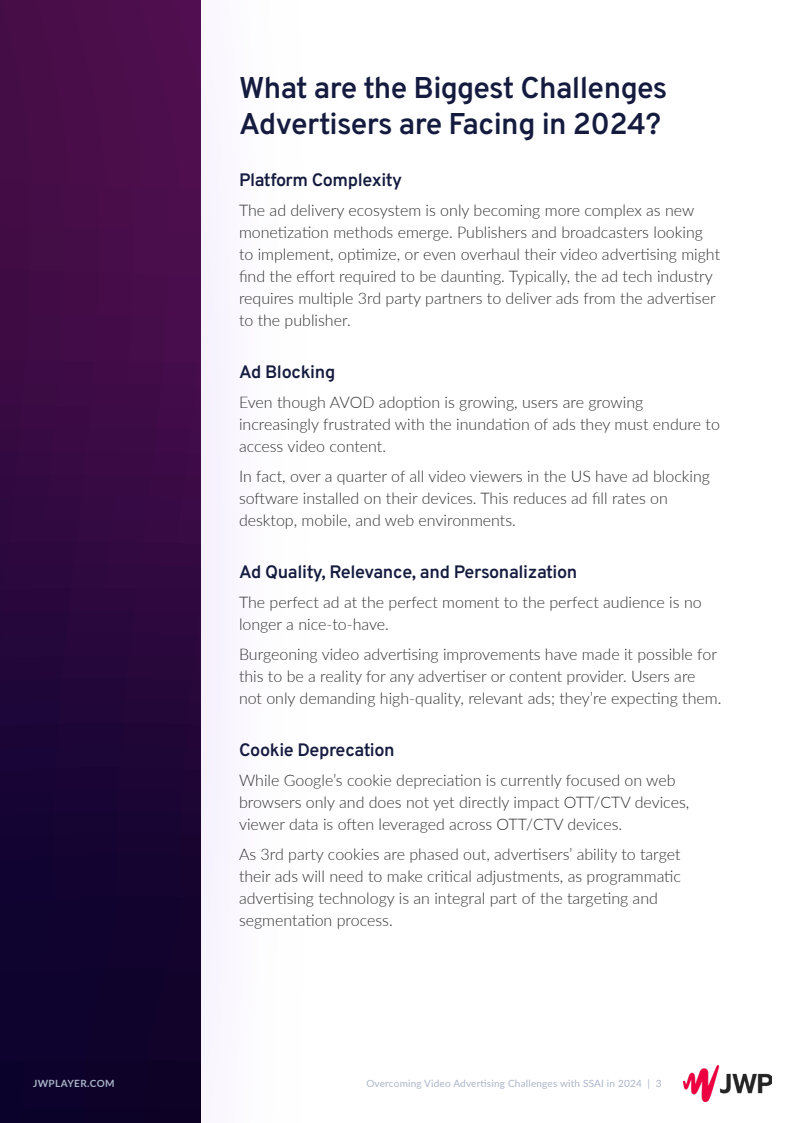
<style>
.page{position:relative;width:794px;height:1123px;background:#fff}
.page>*{position:absolute;margin:0;border:0;box-sizing:border-box;transform-origin:0 0}
.t1{font:30px/36px "Overpass";letter-spacing:-.02em;color:#151b3f}
.t2{font:18px "Overpass";letter-spacing:-.02em;color:#151b3f}
.t3{font:300 16px/22px "Lato";color:#323232}
.t4{font:10px "Lato";letter-spacing:.02em;color:#aab4c8}
.t5{font:700 10px "Lato";letter-spacing:.04em;color:#aab4c8}
</style>
<div class="page">
<div style="left:0;top:0;width:201px;height:1123px;background:linear-gradient(to bottom,#551051,#07012a)"></div>
<img style="left:684px;top:1065px;width:88px;height:37px">
<h1 class="t1" style="left:239px;top:69px;width:430px">What are the Biggest Challenges<br>Advertisers are Facing in 2024?</h1>
<p class="t2" style="left:239px;top:166px;width:165px">Platform Complexity</p>
<p class="t3" style="left:239px;top:199px;width:483px">The ad delivery ecosystem is only becoming more complex as new monetization methods emerge. Publishers and broadcasters looking to implement, optimize, or even overhaul their video advertising might find the effort required to be daunting. Typically, the ad tech industry requires multiple 3rd party partners to deliver ads from the advertiser to the publisher.</p>
<p class="t2" style="left:239px;top:358px;width:98px">Ad Blocking</p>
<p class="t3" style="left:239px;top:391px;width:482px">Even though AVOD adoption is growing, users are growing increasingly frustrated with the inundation of ads they must endure to access video content.</p>
<p class="t3" style="left:239px;top:465px;width:473px">In fact, over a quarter of all video viewers in the US have ad blocking software installed on their devices. This reduces ad fill rates on desktop, mobile, and web environments.</p>
<p class="t2" style="left:239px;top:558px;width:340px">Ad Quality, Relevance, and Personalization</p>
<p class="t3" style="left:239px;top:591px;width:464px">The perfect ad at the perfect moment to the perfect audience is no longer a nice-to-have.</p>
<p class="t3" style="left:239px;top:643px;width:484px">Burgeoning video advertising improvements have made it possible for this to be a reality for any advertiser or content provider. Users are not only demanding high-quality, relevant ads; they’re expecting them.</p>
<p class="t2" style="left:239px;top:736px;width:157px">Cookie Deprecation</p>
<p class="t3" style="left:239px;top:769px;width:452px">While Google’s cookie depreciation is currently focused on web browsers only and does not yet directly impact OTT/CTV devices, viewer data is often leveraged across OTT/CTV devices.</p>
<p class="t3" style="left:239px;top:843px;width:444px">As 3rd party cookies are phased out, advertisers’ ability to target their ads will need to make critical adjustments, as programmatic advertising technology is an integral part of the targeting and segmentation process.</p>
<p class="t5" style="left:33px;top:1076px;width:83px">JWPLAYER.COM</p>
<p class="t4" style="left:366px;top:1077px;width:297px">Overcoming Video Advertising Challenges with SSAI in 2024 | 3</p>
</div>
